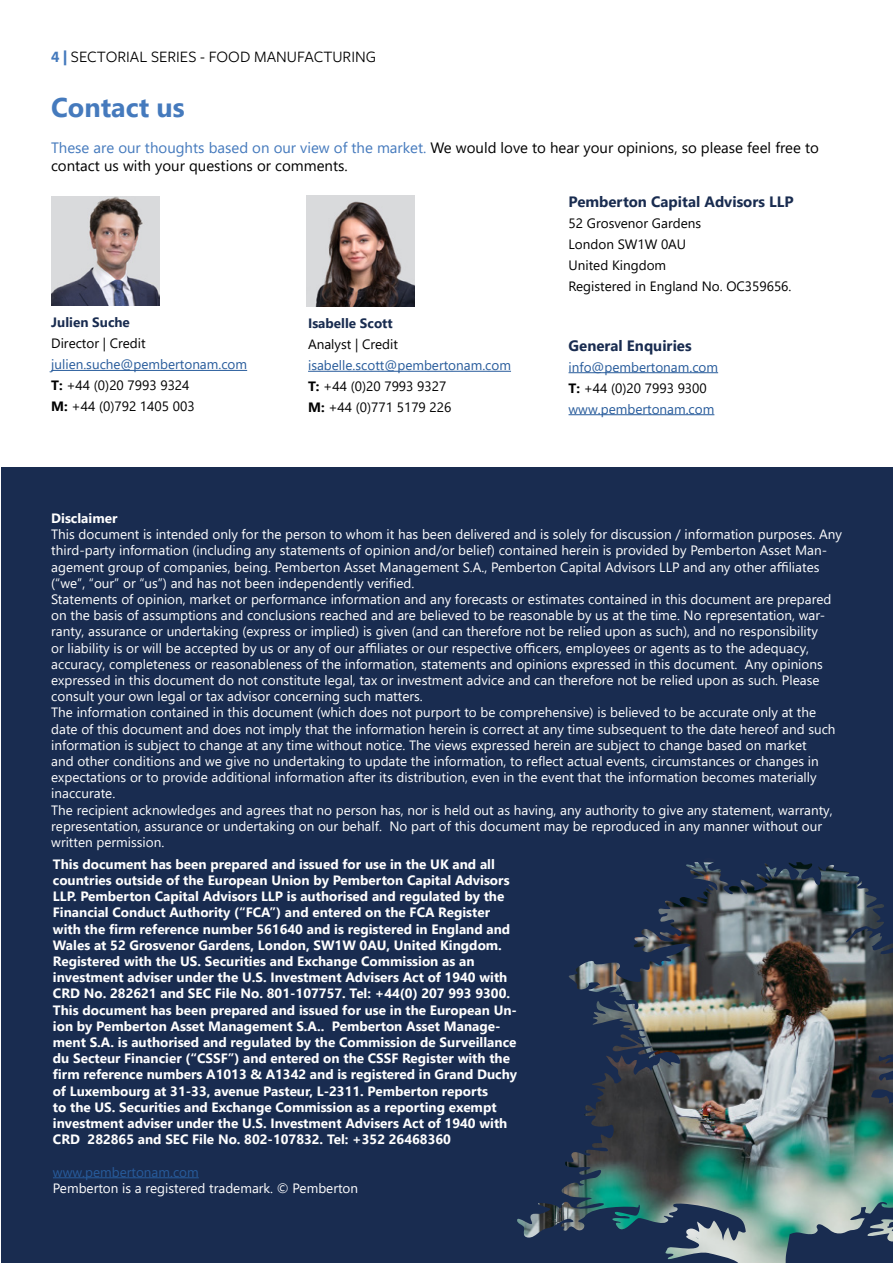
<style>
.page{position:relative;width:893px;height:1263px;background:#fff}
.page>*{position:absolute;margin:0;border:0;box-sizing:border-box;transform-origin:0 0}
.t1{font:700 27px "Segoe UI";color:#457abd}
.t2{font:16.5px "Freight Sans Pro";color:#000}
.t3{font:15px/18px "Segoe UI";color:#000}
.t4{font:700 15px "Segoe UI";color:#192c50}
.t5{font:13.5px/16.2px "Segoe UI";color:#fff}
.t6{font:700 13.5px/16.2px "Segoe UI";color:#fff}
.t7{font:13.5px/21px "Segoe UI";color:#000}
.t8{font:13.5px/21px "Segoe UI";color:#275b9b}
.t9{font:700 13.5px "Segoe UI";color:#192c50}
.s1{font-weight:700;color:#457abd}
.s2{color:#457abd}
.s3{color:#275b9b}
.s4{font-weight:700}
.s5{font-weight:700;color:#000}
.s6{color:#000}
</style>
<div class="page">
<hr style="left:569px;top:372px;width:149px;height:1px;background:#275b9b">
<hr style="left:569px;top:414px;width:145px;height:1px;background:#275b9b">
<hr style="left:51px;top:370px;width:196px;height:1px;background:#275b9b">
<hr style="left:308px;top:371px;width:203px;height:1px;background:#275b9b">
<div style="left:1px;top:467px;width:892px;height:796px;background:#192c50"></div>
<hr style="left:53px;top:1177px;width:146px;height:1px;background:#275b9b">
<img style="left:517px;top:862px;width:376px;height:401px">
<img style="left:631px;top:862px;width:169px;height:120px">
<img style="left:51px;top:197px;width:109px;height:108px">
<img style="left:306px;top:196px;width:109px;height:110px">
<p class="t2" style="left:51px;top:46px;width:327px"><span class="s1">4 |</span> SECTORIAL SERIES - FOOD MANUFACTURING</p>
<h1 class="t1" style="left:51px;top:82px;width:135px">Contact us</h1>
<p class="t3" style="left:51px;top:138px;width:769px"><span class="s2">These are our thoughts based on our view of the market.</span> We would love to hear your opinions, so please feel free to contact us with your questions or comments.</p>
<p class="t9" style="left:51px;top:310px;width:80px">Julien Suche</p>
<p class="t7" style="left:51px;top:332px;width:96px">Director | Credit</p>
<p class="t7" style="left:51px;top:353px;width:197px"><span class="s3">julien.suche@pembertonam.com<br></span><span class="s4">T:</span> +44 (0)20 7993 9324<br><span class="s4">M:</span> +44 (0)792 1405 003</p>
<p class="t9" style="left:308px;top:311px;width:86px">Isabelle Scott</p>
<p class="t7" style="left:308px;top:333px;width:91px">Analyst | Credit</p>
<p class="t7" style="left:308px;top:354px;width:204px"><span class="s3">isabelle.scott@pembertonam.com<br></span><span class="s4">T:</span> +44 (0)20 7993 9327<br><span class="s4">M:</span> +44 (0)771 5179 226</p>
<p class="t4" style="left:569px;top:187px;width:227px">Pemberton Capital Advisors LLP</p>
<p class="t7" style="left:569px;top:211px;width:224px">52 Grosvenor Gardens<br>London SW1W 0AU<br>United Kingdom<br>Registered in England No. OC359656.</p>
<p class="t4" style="left:569px;top:331px;width:125px">General Enquiries</p>
<p class="t8" style="left:569px;top:355px;width:151px">info@pembertonam.com<br><span class="s5">T:</span> <span class="s6">+44 (0)20 7993 9300 </span>www.pembertonam.com</p>
<p class="t6" style="left:51px;top:509px;width:68px">Disclaimer</p>
<p class="t5" style="left:51px;top:525px;width:792px">This document is intended only for the person to whom it has been delivered and is solely for discussion / information purposes. Any third-party information (including any statements of opinion and/or belief) contained herein is provided by Pemberton Asset Man&shy;agement group of companies, being. Pemberton Asset Management S.A., Pemberton Capital Advisors LLP and any other affiliates (“we”, “our” or “us”) and has not been independently verified.<br>Statements of opinion, market or performance information and any forecasts or estimates contained in this document are prepared on the basis of assumptions and conclusions reached and are believed to be reasonable by us at the time. No representation, war&shy;ranty, assurance or undertaking (express or implied) is given (and can therefore not be relied upon as such), and no responsibility<br>or liability is or will be accepted by us or any of our affiliates or our respective officers, employees or agents as to the adequacy, accuracy, completeness or reasonableness of the information, statements and opinions expressed in this document. Any opinions expressed in this document do not constitute legal, tax or investment advice and can therefore not be relied upon as such. Please consult your own legal or tax advisor concerning such matters.<br>The information contained in this document (which does not purport to be comprehensive) is believed to be accurate only at the date of this document and does not imply that the information herein is correct at any time subsequent to the date hereof and such information is subject to change at any time without notice. The views expressed herein are subject to change based on market<br>and other conditions and we give no undertaking to update the information, to reflect actual events, circumstances or changes in expectations or to provide additional information after its distribution, even in the event that the information becomes materially inaccurate.<br>The recipient acknowledges and agrees that no person has, nor is held out as having, any authority to give any statement, warranty, representation, assurance or undertaking on our behalf. No part of this document may be reproduced in any manner without our written permission.</p>
<p class="t6" style="left:53px;top:855px;width:466px">This document has been prepared and issued for use in the UK and all countries outside of the European Union by Pemberton Capital Advisors LLP. Pemberton Capital Advisors LLP is authorised and regulated by the Financial Conduct Authority (“FCA”) and entered on the FCA Register with the firm reference number 561640 and is registered in England and Wales at 52 Grosvenor Gardens, London, SW1W 0AU, United Kingdom.<br>Registered with the US. Securities and Exchange Commission as an investment adviser under the U.S. Investment Advisers Act of 1940 with CRD No. 282621 and SEC File No. 801-107757. Tel: +44(0) 207 993 9300.<br>This document has been prepared and issued for use in the European Un&shy;ion by Pemberton Asset Management S.A.. Pemberton Asset Manage&shy;ment S.A. is authorised and regulated by the Commission de Surveillance du Secteur Financier (“CSSF”) and entered on the CSSF Register with the firm reference numbers A1013 &amp; A1342 and is registered in Grand Duchy of Luxembourg at 31-33, avenue Pasteur, L-2311. Pemberton reports<br>to the US. Securities and Exchange Commission as a reporting exempt investment adviser under the U.S. Investment Advisers Act of 1940 with CRD 282865 and SEC File No. 802-107832. Tel: +352 26468360</p>
<p class="t8" style="left:53px;top:1160px;width:147px">www.pembertonam.com</p>
<p class="t5" style="left:53px;top:1179px;width:307px">Pemberton is a registered trademark. © Pemberton</p>
</div>
